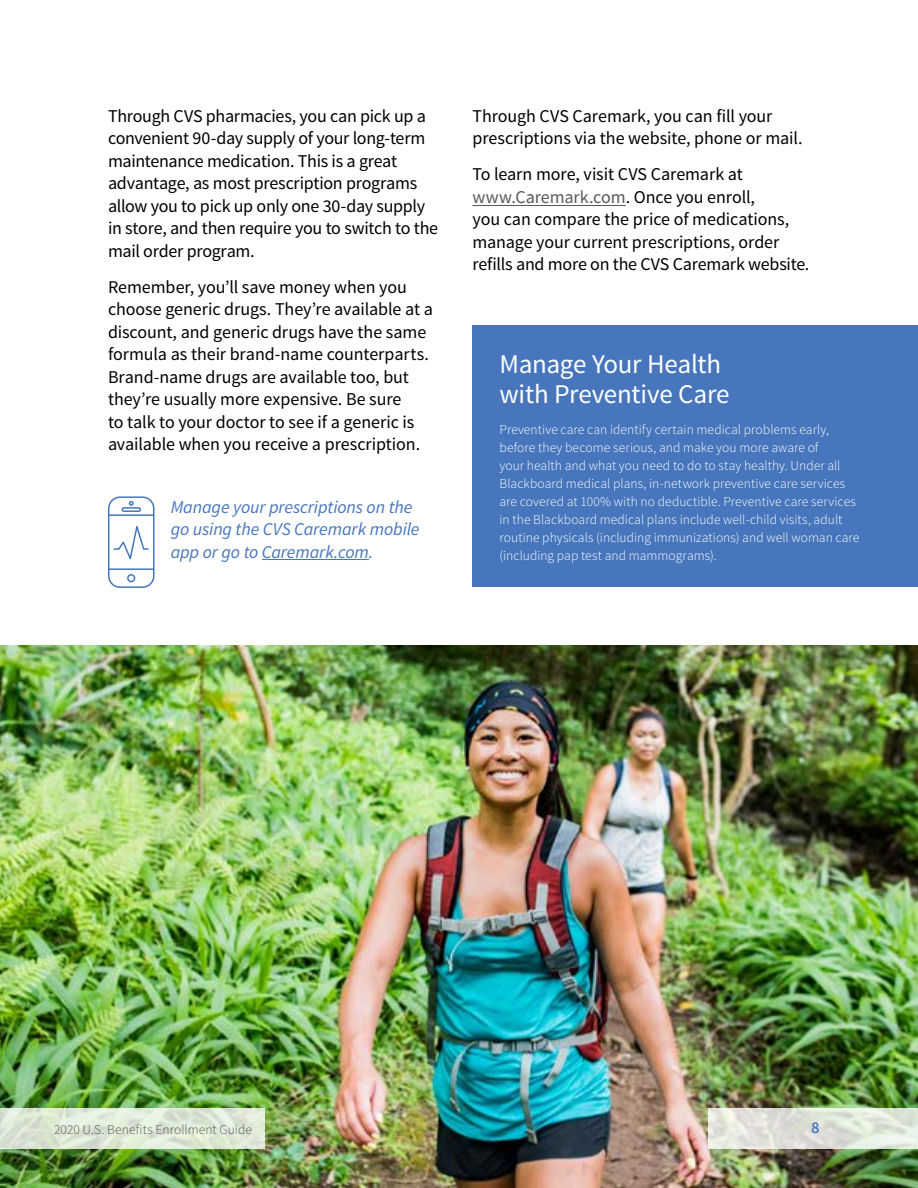
<style>
.page{position:relative;width:918px;height:1188px;background:#fff}
.page>*{position:absolute;margin:0;border:0;box-sizing:border-box;transform-origin:0 0}
.t1{font:27px/30px "Source Sans Pro";letter-spacing:-.01em;color:#fff}
.t2{font:18px/22.5px "Source Sans Pro";letter-spacing:-.01em;color:#000}
.t3{font:italic 18px/22.5px "Source Sans Pro";letter-spacing:-.005em;color:#4776bd}
.t4{font:600 16.5px "Source Sans Pro";color:#4776bd}
.t5{font:300 13.5px/18px "Source Sans Pro";letter-spacing:.005em;color:#fff}
.t6{font:300 13.5px "Source Sans Pro";letter-spacing:.005em;color:#595959}
.s1{color:#595959}
</style>
<div class="page">
<img style="left:0;top:646px;width:918px;height:542px">
<svg style="left:0;top:1108px;width:265px;height:41px;background:#dde8d6"></svg>
<svg style="left:708px;top:1108px;width:210px;height:41px;background:#e1e4db"></svg>
<hr style="left:472px;top:205px;width:154px;height:1px;background:#595959">
<div style="left:472px;top:325px;width:446px;height:262px;background:#4776bd"></div>
<hr style="left:262px;top:559px;width:107px;height:1px;background:#4776bd">
<div style="left:108px;top:496px;width:46px;height:92px;border:2px solid #4776bd;border-radius:11px"></div>
<svg style="left:108px;top:500px;width:47px;height:83px"></svg>
<p class="t2" style="left:108px;top:105px;width:332px">Through CVS pharmacies, you can pick up a convenient 90-day supply of your long-term maintenance medication. This is a great advantage, as most prescription programs allow you to pick up only one 30-day supply in store, and then require you to switch to the mail order program.</p>
<p class="t2" style="left:108px;top:276px;width:326px">Remember, you’ll save money when you choose generic drugs. They’re available at a discount, and generic drugs have the same formula as their brand-name counterparts.<br>Brand-name drugs are available too, but they’re usually more expensive. Be sure<br>to talk to your doctor to see if a generic is available when you receive a prescription.</p>
<p class="t3" style="left:171px;top:495px;width:250px">Manage your prescriptions on the go using the CVS Caremark mobile app or go to Caremark.com.</p>
<p class="t2" style="left:472px;top:105px;width:331px">Through CVS Caremark, you can fill your prescriptions via the website, phone or mail.</p>
<p class="t2" style="left:472px;top:163px;width:338px">To learn more, visit CVS Caremark at <span class="s1">www.Caremark.com</span>. Once you enroll,<br>you can compare the price of medications, manage your current prescriptions, order refills and more on the CVS Caremark website.</p>
<h1 class="t1" style="left:500px;top:349px;width:232px">Manage Your Health with Preventive Care</h1>
<p class="t5" style="left:500px;top:421px;width:361px">Preventive care can identify certain medical problems early, before they become serious, and make you more aware of<br>your health and what you need to do to stay healthy. Under all Blackboard medical plans, in-network preventive care services are covered at 100% with no deductible. Preventive care services in the Blackboard medical plans include well-child visits, adult routine physicals (including immunizations) and well woman care (including pap test and mammograms).</p>
<p class="t6" style="left:54px;top:1121px;width:199px">2020 U.S. Benefits Enrollment Guide</p>
<p class="t4" style="left:811px;top:1118px;width:10px">8</p>
</div>
